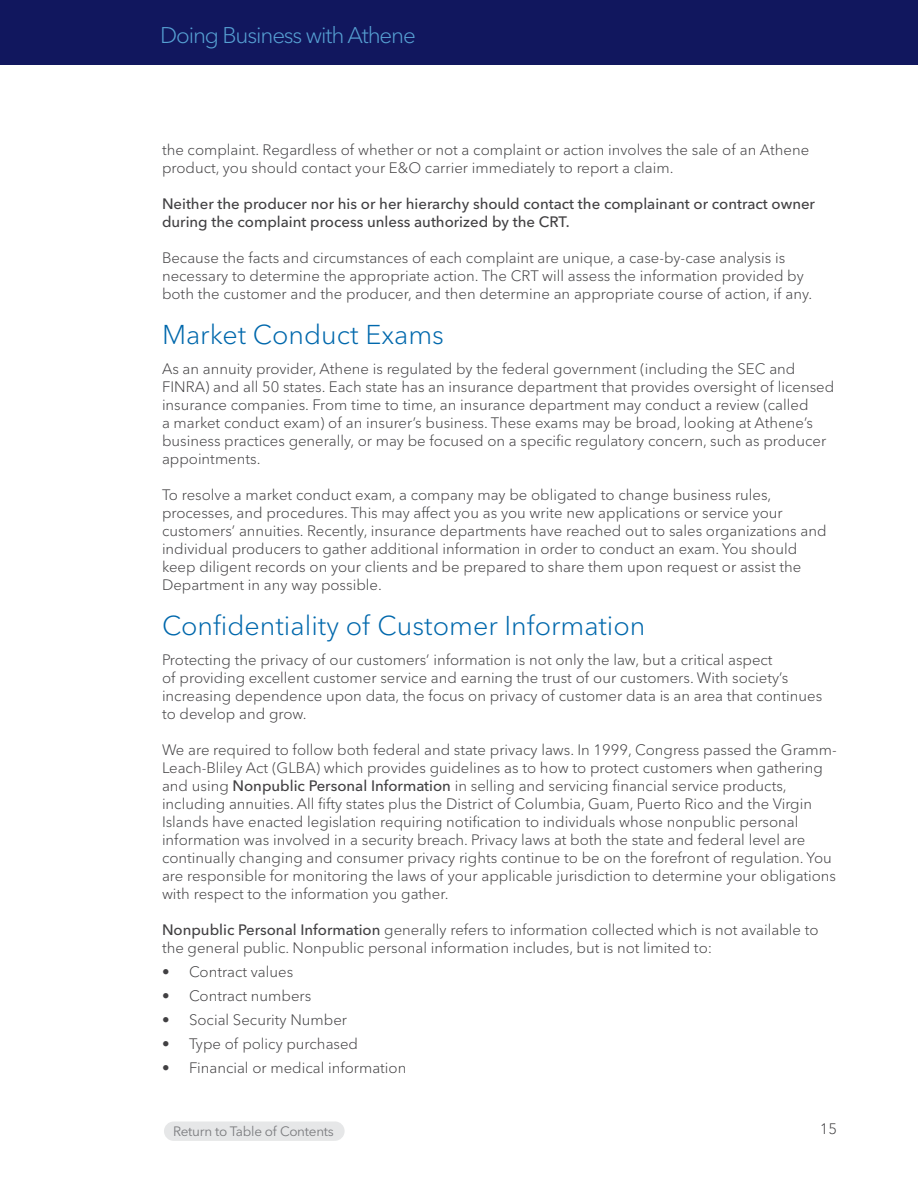
<style>
.page{position:relative;width:918px;height:1188px;background:#fff}
.page>*{position:absolute;margin:0;border:0;box-sizing:border-box;transform-origin:0 0}
.t1{font:300 27px "Avenir Next LT Pro";color:#0068ac}
.t2{font:300 22.5px "Avenir Next LT Pro";letter-spacing:-.05em;color:#56a0d3}
.t3{font:300 15px/18px "Avenir Next LT Pro";color:#414042}
.t4{font:500 15px/18px "Avenir Next LT Pro";color:#414042}
.t5{font:13.5px "Avenir Next LT Pro";letter-spacing:-.02em;color:#7b7c7f}
.s1{font-weight:500}
</style>
<div class="page">
<div style="left:0;top:0;width:918px;height:65px;background:#11175e"></div>
<svg style="left:164px;top:1121px;width:181px;height:20px;background:#e7e8e9"></svg>
<h2 class="t2" style="left:160px;top:21px;width:257px">Doing Business with Athene</h2>
<p class="t3" style="left:162px;top:140px;width:649px">the complaint. Regardless of whether or not a complaint or action involves the sale of an Athene product, you should contact your E&amp;O carrier immediately to report a claim.</p>
<p class="t4" style="left:162px;top:194px;width:655px">Neither the producer nor his or her hierarchy should contact the complainant or contract owner during the complaint process unless authorized by the CRT.</p>
<p class="t3" style="left:162px;top:248px;width:652px">Because the facts and circumstances of each complaint are unique, a case-by-case analysis is necessary to determine the appropriate action. The CRT will assess the information provided by both the customer and the producer, and then determine an appropriate course of action, if any.</p>
<h1 class="t1" style="left:162px;top:318px;width:284px">Market Conduct Exams</h1>
<p class="t3" style="left:162px;top:359px;width:674px">As an annuity provider, Athene is regulated by the federal government (including the SEC and FINRA) and all 50 states. Each state has an insurance department that provides oversight of licensed insurance companies. From time to time, an insurance department may conduct a review (called<br>a market conduct exam) of an insurer’s business. These exams may be broad, looking at Athene’s business practices generally, or may be focused on a specific regulatory concern, such as producer appointments.</p>
<p class="t3" style="left:162px;top:485px;width:666px">To resolve a market conduct exam, a company may be obligated to change business rules, processes, and procedures. This may affect you as you write new applications or service your customers’ annuities. Recently, insurance departments have reached out to sales organizations and individual producers to gather additional information in order to conduct an exam. You should keep diligent records on your clients and be prepared to share them upon request or assist the Department in any way possible.</p>
<h1 class="t1" style="left:162px;top:609px;width:485px">Confidentiality of Customer Information</h1>
<p class="t3" style="left:162px;top:650px;width:662px">Protecting the privacy of our customers’ information is not only the law, but a critical aspect<br>of providing excellent customer service and earning the trust of our customers. With society’s increasing dependence upon data, the focus on privacy of customer data is an area that continues to develop and grow.</p>
<p class="t3" style="left:162px;top:740px;width:676px">We are required to follow both federal and state privacy laws. In 1999, Congress passed the Gramm-Leach-Bliley Act (GLBA) which provides guidelines as to how to protect customers when gathering and using <span class="s1">Nonpublic Personal Information</span> in selling and servicing financial service products, including annuities. All fifty states plus the District of Columbia, Guam, Puerto Rico and the Virgin Islands have enacted legislation requiring notification to individuals whose nonpublic personal information was involved in a security breach. Privacy laws at both the state and federal level are continually changing and consumer privacy rights continue to be on the forefront of regulation. You are responsible for monitoring the laws of your applicable jurisdiction to determine your obligations with respect to the information you gather.</p>
<p class="t3" style="left:162px;top:920px;width:658px"><span class="s1">Nonpublic Personal Information</span> generally refers to information collected which is not available to the general public. Nonpublic personal information includes, but is not limited to:</p>
<p class="t3" style="left:162px;top:962px;width:133px">• Contract values</p>
<p class="t3" style="left:162px;top:986px;width:151px">• Contract numbers</p>
<p class="t3" style="left:162px;top:1010px;width:187px">• Social Security Number</p>
<p class="t3" style="left:162px;top:1034px;width:198px">• Type of policy purchased</p>
<p class="t3" style="left:162px;top:1058px;width:246px">• Financial or medical information</p>
<p class="t5" style="left:173px;top:1123px;width:162px">Return to Table of Contents</p>
<p class="t3" style="left:820px;top:1120px;width:19px">15</p>
</div>
